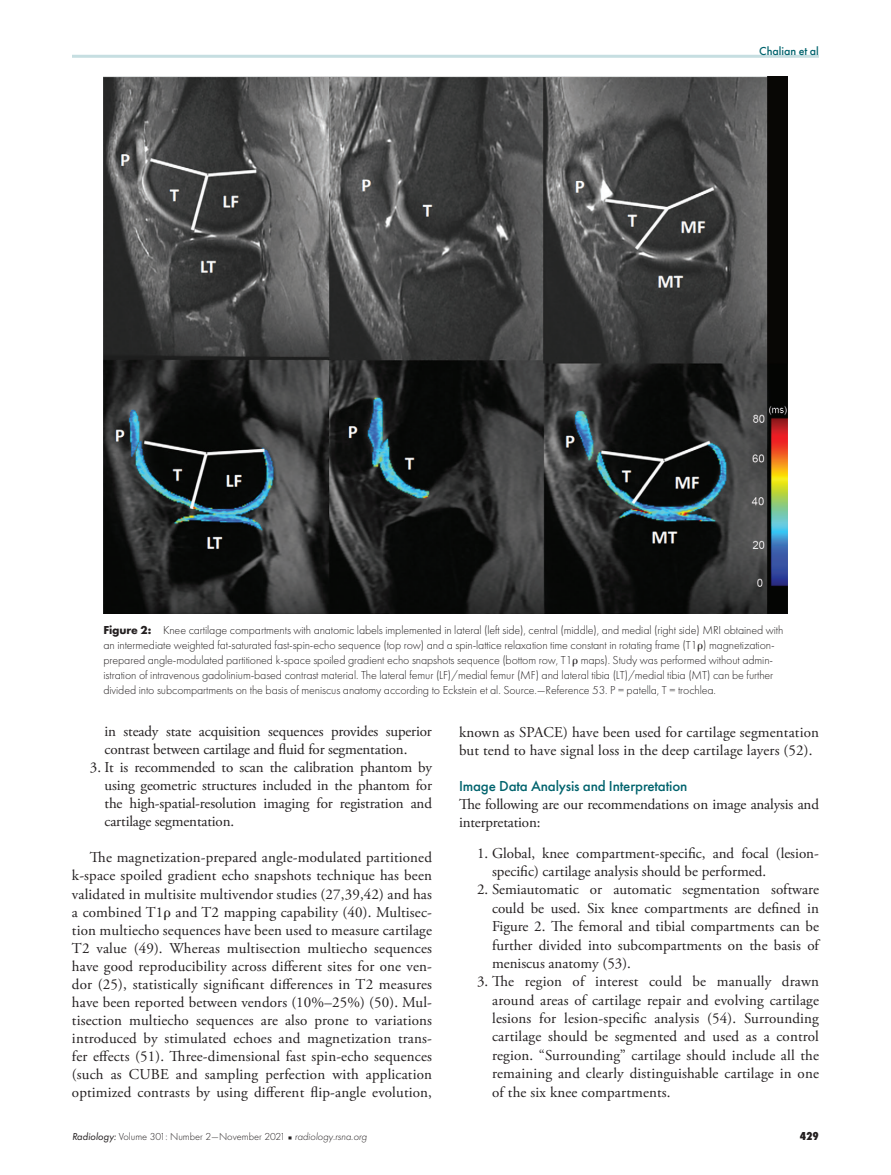
<style>
.page{position:relative;width:891px;height:1175px;background:#fff}
.page>*{position:absolute;margin:0;border:0;box-sizing:border-box;transform-origin:0 0}
.t1{font:15px/18px "Adobe Garamond Pro";color:#231f20}
.t2{font:500 15px "Futura PT";letter-spacing:-.01em;color:#00636d}
.t3{font:300 12px/15px "Futura PT";letter-spacing:-.01em;color:#231f20}
.t4{font:500 12px "Futura PT";color:#00636d}
.t5{font:800 12px "Futura PT Cond";color:#231f20}
.t6{font:300 10.5px "Futura PT";color:#231f20}
.s1{font-weight:700}
.s2{font-family:"Universal Greekwith Math Pi";font-weight:400}
.s3{font-family:"Universal Greekwith Math Pi"}
.s4{font-weight:400;font-style:italic}
.s5{font-family:"Universal Newswith Comm Pi";font-weight:400;font-size:6px}
.s6{font-style:italic}
</style>
<div class="page">
<hr style="left:72px;top:55px;width:747px;height:3px;background:#c6dee1">
<img style="left:104px;top:76px;width:683px;height:537px">
<p class="t4" style="left:759px;top:44px;width:61px">Chalian et al</p>
<p class="t3" style="left:104px;top:623px;width:681px"><span class="s1">Figure 2:</span> Knee cartilage compartments with anatomic labels implemented in lateral (left side), central (middle), and medial (right side) MRI obtained with an intermediate weighted fat-saturated fast-spin-echo sequence (top row) and a spin-lattice relaxation time constant in rotating frame (T1<span class="s2">R</span>) magnetization&shy;prepared angle-modulated partitioned k-space spoiled gradient echo snapshots sequence (bottom row, T1<span class="s2">R</span> maps). Study was performed without admin&shy;istration of intravenous gadolinium-based contrast material. The lateral femur (LF)/medial femur (MF) and lateral tibia (LT)/medial tibia (MT) can be further divided into subcompartments on the basis of meniscus anatomy according to Eckstein et al. Source.—Reference 53. P = patella, T = trochlea.</p>
<p class="t1" style="left:105px;top:723px;width:329px">in steady state acquisition sequences provides superior contrast between cartilage and fluid for segmentation.</p>
<p class="t1" style="left:105px;top:759px;width:329px;text-align:justify;text-indent:-15px">3. It is recommended to scan the calibration phantom by using geometric structures included in the phantom for the high-spatial-resolution imaging for registration and cartilage segmentation.</p>
<p class="t1" style="left:72px;top:849px;width:362px;text-align:justify;text-indent:18px">The magnetization-prepared angle-modulated partitioned k-space spoiled gradient echo snapshots technique has been validated in multisite multivendor studies (27,39,42) and has a combined T1<span class="s3">R</span> and T2 mapping capability (40). Multisec&shy;tion multiecho sequences have been used to measure cartilage T2 value (49). Whereas multisection multiecho sequences have good reproducibility across different sites for one ven&shy;dor (25), statistically significant differences in T2 measures have been reported between vendors (10%–25%) (50). Mul&shy;tisection multiecho sequences are also prone to variations introduced by stimulated echoes and magnetization trans&shy;fer effects (51). Three-dimensional fast spin-echo sequences (such as CUBE and sampling perfection with application optimized contrasts by using different flip-angle evolution,</p>
<p class="t1" style="left:459px;top:724px;width:362px">known as SPACE) have been used for cartilage segmentation but tend to have signal loss in the deep cartilage layers (52).</p>
<p class="t2" style="left:459px;top:777px;width:230px">Image Data Analysis and Interpretation</p>
<p class="t1" style="left:459px;top:796px;width:362px">The following are our recommendations on image analysis and interpretation:</p>
<p class="t1" style="left:492px;top:844px;width:328px;text-indent:-15px">1. Global, knee compartment-specific, and focal (lesion&shy;specific) cartilage analysis should be performed.</p>
<p class="t1" style="left:492px;top:881px;width:329px;line-height:18.5px;text-align:justify;text-indent:-15px">2. Semiautomatic or automatic segmentation software could be used. Six knee compartments are defined in Figure 2. The femoral and tibial compartments can be further divided into subcompartments on the basis of meniscus anatomy (53).</p>
<p class="t1" style="left:492px;top:972px;width:328px;line-height:18.5px;text-align:justify;text-indent:-15px">3. The region of interest could be manually drawn around areas of cartilage repair and evolving cartilage lesions for lesion-specific analysis (54). Surrounding cartilage should be segmented and used as a control region. “Surrounding” cartilage should include all the remaining and clearly distinguishable cartilage in one of the six knee compartments.</p>
<p class="t6" style="left:72px;top:1131px;width:297px"><span class="s4">Radiology:</span> Volume 301: Number 2—November 2021 <span class="s5">n</span> <span class="s6">radiology.rsna.org</span></p>
<p class="t5" style="left:800px;top:1129px;width:21px">429</p>
</div>
